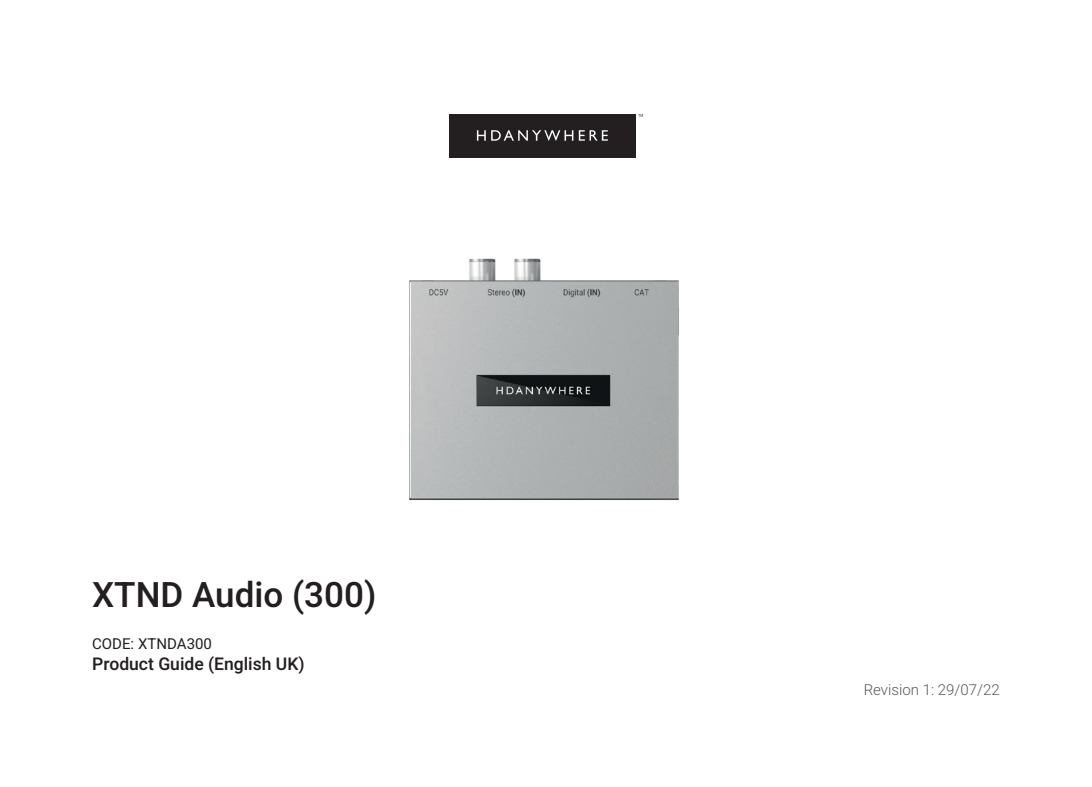
<style>
.page{position:relative;width:1092px;height:787px;background:#fff}
.page>*{position:absolute;margin:0;border:0;box-sizing:border-box;transform-origin:0 0}
.t1{font:500 35px "Heebo";color:#231f20}
.t2{font:500 17.5px "Heebo";color:#231f20}
.t3{font:300 15px "Heebo";color:#57585a}
.t4{font:15px "Heebo";color:#231f20}
</style>
<div class="page">
<div style="left:449px;top:114px;width:186px;height:43px;background:#231f20"></div>
<svg style="left:477px;top:130px;width:8px;height:11px"></svg>
<svg style="left:491px;top:130px;width:117px;height:11px"></svg>
<svg style="left:638px;top:114px;width:5px;height:3px"></svg>
<img style="left:409px;top:258px;width:270px;height:242px">
<h1 class="t1" style="left:92px;top:570px;width:285px">XTND Audio (300)</h1>
<p class="t4" style="left:92px;top:633px;width:121px">CODE: XTNDA300</p>
<p class="t2" style="left:92px;top:652px;width:214px">Product Guide (English UK)</p>
<p class="t3" style="left:863px;top:679px;width:138px">Revision 1: 29/07/22</p>
</div>
